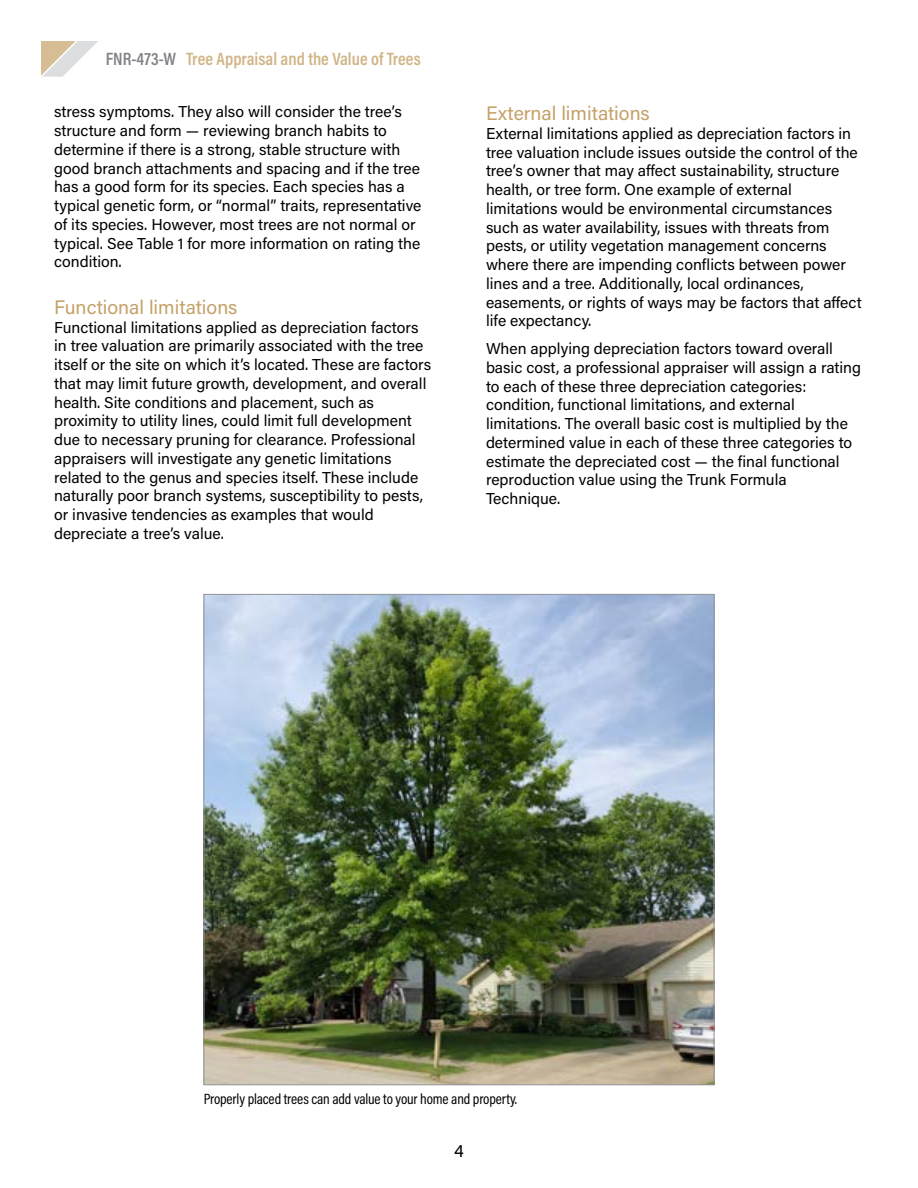
<style>
.page{position:relative;width:918px;height:1188px;background:#fff}
.page>*{position:absolute;margin:0;border:0;box-sizing:border-box;transform-origin:0 0}
.HEADING_2{font:19.5px "Acumin Pro";color:#c4a168}
.t1{font:600 18px "Acumin Pro Cond";color:#d1b587}
.t2{font:18px "Acumin Pro";color:#000}
.Text{font:15.75px/18.8px "Acumin Pro";color:#000}
.Text-2{font:15px "Acumin Pro Cond";letter-spacing:-.01em;color:#000}
.s1{color:#808285}
</style>
<div class="page">
<svg style="left:41px;top:41px;width:57px;height:36px"></svg>
<img style="left:206px;top:596px;width:506px;height:487px">
<p class="t1" style="left:106px;top:47px;width:316px"><span class="s1">FNR-473-W</span> Tree Appraisal and the Value of Trees</p>
<p class="Text" style="left:54px;top:102px;width:369px">stress symptoms. They also will consider the tree’s structure and form — reviewing branch habits to determine if there is a strong, stable structure with good branch attachments and spacing and if the tree has a good form for its species. Each species has a typical genetic form, or “normal” traits, representative of its species. However, most trees are not normal or typical. See Table 1 for more information on rating the condition.</p>
<p class="HEADING_2" style="left:54px;top:294px;width:185px">Functional limitations</p>
<p class="Text" style="left:54px;top:317px;width:379px">Functional limitations applied as depreciation factors in tree valuation are primarily associated with the tree itself or the site on which it’s located. These are factors that may limit future growth, development, and overall health. Site conditions and placement, such as proximity to utility lines, could limit full development due to necessary pruning for clearance. Professional appraisers will investigate any genetic limitations related to the genus and species itself. These include naturally poor branch systems, susceptibility to pests, or invasive tendencies as examples that would depreciate a tree’s value.</p>
<p class="HEADING_2" style="left:486px;top:100px;width:165px">External limitations</p>
<p class="Text" style="left:486px;top:123px;width:377px">External limitations applied as depreciation factors in tree valuation include issues outside the control of the tree’s owner that may affect sustainability, structure health, or tree form. One example of external limitations would be environmental circumstances such as water availability, issues with threats from pests, or utility vegetation management concerns where there are impending conflicts between power lines and a tree. Additionally, local ordinances, easements, or rights of ways may be factors that affect life expectancy.</p>
<p class="Text" style="left:486px;top:339px;width:377px">When applying depreciation factors toward overall basic cost, a professional appraiser will assign a rating to each of these three depreciation categories: condition, functional limitations, and external limitations. The overall basic cost is multiplied by the determined value in each of these three categories to estimate the depreciated cost — the final functional reproduction value using the Trunk Formula Technique.</p>
<p class="Text-2" style="left:204px;top:1089px;width:315px">Properly placed trees can add value to your home and property.</p>
<p class="t2" style="left:454px;top:1138px;width:11px">4</p>
</div>
